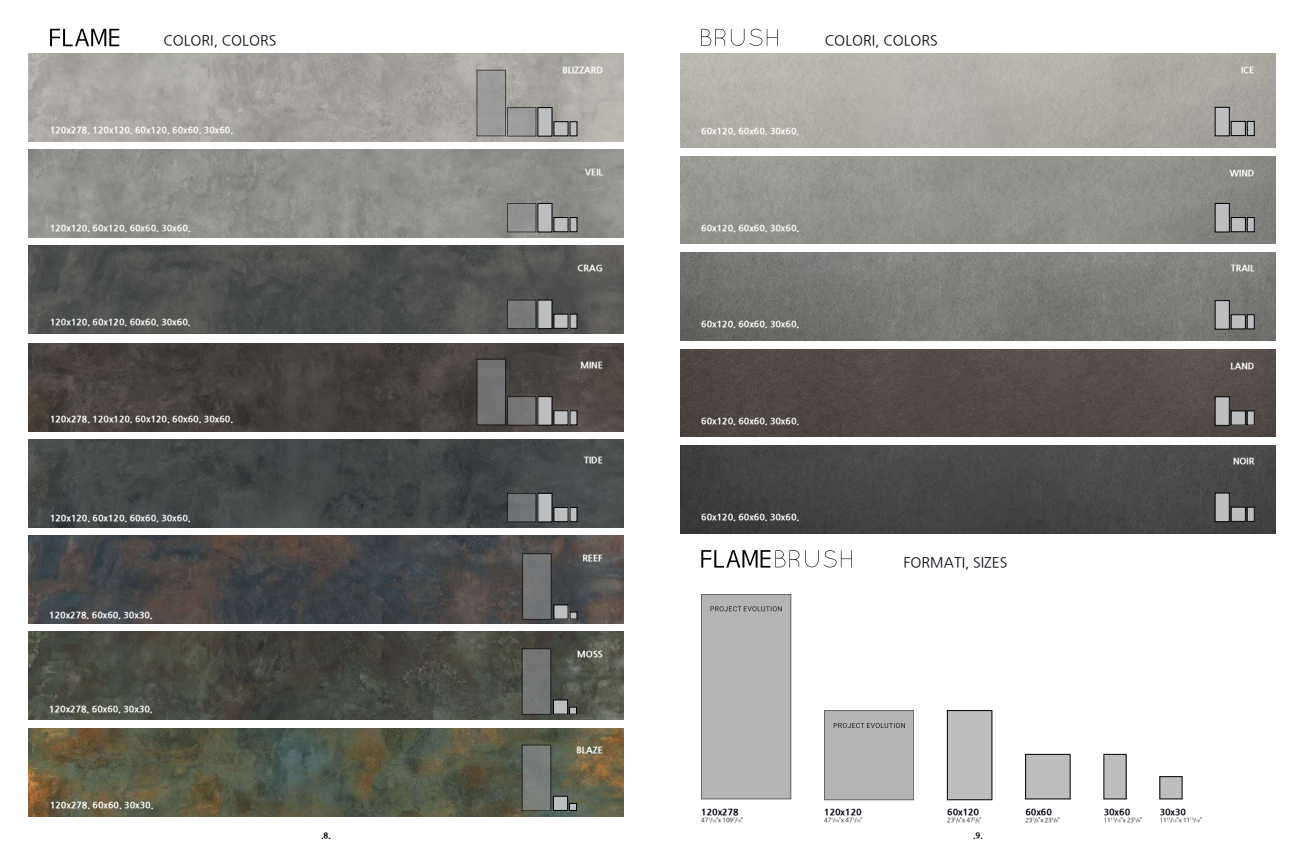
<style>
.page{position:relative;width:1304px;height:851px;background:#fff}
.page>*{position:absolute;margin:0;border:0;box-sizing:border-box;transform-origin:0 0}
.t1{font:14px "Nanum Gothic";color:#00000c}
.t2{font:800 9px "Nanum Gothic";color:#fff}
.t3{font:800 9px "Nanum Gothic";color:#00000c}
.t4{font:800 8px "Nanum Gothic";color:#00000c}
.t5{font:6px "Nanum Gothic";letter-spacing:-.03em;color:#00000c}
.s1{font-size:3.5px}
</style>
<div class="page">
<img style="left:680px;top:349px;width:596px;height:88px">
<img style="left:680px;top:445px;width:596px;height:88px">
<img style="left:680px;top:252px;width:596px;height:88px">
<img style="left:680px;top:156px;width:596px;height:88px">
<img style="left:680px;top:54px;width:596px;height:94px">
<img style="left:28px;top:54px;width:596px;height:88px">
<img style="left:28px;top:150px;width:596px;height:88px">
<img style="left:28px;top:246px;width:596px;height:87px">
<img style="left:28px;top:343px;width:596px;height:88px">
<img style="left:28px;top:439px;width:596px;height:88px">
<img style="left:28px;top:535px;width:596px;height:88px">
<img style="left:28px;top:631px;width:596px;height:88px">
<img style="left:28px;top:728px;width:596px;height:88px">
<svg style="left:50px;top:29px;width:69px;height:17px"></svg>
<div style="left:507px;top:108px;width:29px;height:28px;background:#9d9d9c"></div>
<div style="left:538px;top:108px;width:14px;height:28px;background:#bcbec0"></div>
<div style="left:570px;top:122px;width:7px;height:14px;background:#bcbec0"></div>
<div style="left:554px;top:122px;width:14px;height:14px;background:#bcbec0"></div>
<div style="left:554px;top:121px;width:14px;height:15px;border:1px solid #000"></div>
<div style="left:477px;top:70px;width:29px;height:66px;background:#9c9c9c"></div>
<div style="left:507px;top:396px;width:29px;height:29px;background:#757575"></div>
<div style="left:507px;top:396px;width:29px;height:29px;border:1px solid #000"></div>
<div style="left:538px;top:396px;width:14px;height:29px;background:#bcbec0"></div>
<div style="left:570px;top:410px;width:7px;height:15px;background:#bcbec0"></div>
<div style="left:570px;top:410px;width:7px;height:15px;border:1px solid #000"></div>
<div style="left:554px;top:410px;width:14px;height:15px;background:#bcbec0"></div>
<div style="left:554px;top:410px;width:14px;height:15px;border:1px solid #000"></div>
<div style="left:477px;top:359px;width:29px;height:66px;background:#737273"></div>
<div style="left:477px;top:359px;width:29px;height:66px;border:1px solid #000"></div>
<div style="left:538px;top:300px;width:14px;height:28px;background:#bcbec0"></div>
<div style="left:570px;top:314px;width:7px;height:14px;background:#bcbec0"></div>
<div style="left:554px;top:314px;width:14px;height:14px;background:#bcbec0"></div>
<div style="left:538px;top:203px;width:14px;height:29px;background:#bcbec0"></div>
<div style="left:570px;top:217px;width:7px;height:15px;background:#bcbec0"></div>
<div style="left:570px;top:217px;width:7px;height:15px;border:1px solid #000"></div>
<div style="left:554px;top:217px;width:14px;height:15px;background:#bcbec0"></div>
<div style="left:554px;top:217px;width:14px;height:15px;border:1px solid #000"></div>
<div style="left:507px;top:493px;width:29px;height:29px;background:#717376"></div>
<div style="left:507px;top:493px;width:29px;height:29px;border:1px solid #000"></div>
<div style="left:538px;top:493px;width:14px;height:29px;background:#bcbec0"></div>
<div style="left:570px;top:507px;width:7px;height:14px;background:#bcbec0"></div>
<div style="left:554px;top:507px;width:14px;height:14px;background:#bcbec0"></div>
<div style="left:507px;top:300px;width:29px;height:28px;background:#797a7c"></div>
<div style="left:507px;top:300px;width:29px;height:29px;border:1px solid #000"></div>
<div style="left:507px;top:203px;width:29px;height:29px;background:#8f9190"></div>
<div style="left:507px;top:203px;width:29px;height:29px;border:1px solid #000"></div>
<div style="left:570px;top:612px;width:7px;height:7px;background:#bcbec0"></div>
<div style="left:554px;top:605px;width:14px;height:14px;background:#bcbec0"></div>
<div style="left:554px;top:604px;width:14px;height:15px;border:1px solid #000"></div>
<div style="left:523px;top:553px;width:28px;height:66px;background:#737577"></div>
<div style="left:522px;top:553px;width:29px;height:66px;border:1px solid #000"></div>
<div style="left:569px;top:707px;width:7px;height:7px;background:#bcbec0"></div>
<div style="left:569px;top:707px;width:8px;height:7px;border:1px solid #000"></div>
<div style="left:553px;top:699px;width:15px;height:15px;background:#bcbec0"></div>
<div style="left:553px;top:699px;width:15px;height:15px;border:1px solid #000"></div>
<div style="left:522px;top:648px;width:29px;height:66px;background:#737574"></div>
<div style="left:522px;top:648px;width:29px;height:66px;border:1px solid #000"></div>
<div style="left:569px;top:803px;width:7px;height:7px;background:#bcbec0"></div>
<div style="left:569px;top:803px;width:8px;height:7px;border:1px solid #000"></div>
<div style="left:553px;top:796px;width:15px;height:14px;background:#bcbec0"></div>
<div style="left:553px;top:796px;width:15px;height:14px;border:1px solid #000"></div>
<div style="left:522px;top:745px;width:29px;height:65px;background:#797e7b"></div>
<svg style="left:701px;top:29px;width:24px;height:17px"></svg>
<svg style="left:731px;top:29px;width:13px;height:17px"></svg>
<svg style="left:750px;top:29px;width:28px;height:17px"></svg>
<div style="left:824px;top:710px;width:90px;height:89px;background:#b2b4b5"></div>
<div style="left:947px;top:710px;width:45px;height:89px;background:#bcbec0"></div>
<div style="left:947px;top:710px;width:45px;height:89px;border:1px solid #000"></div>
<div style="left:1104px;top:754px;width:22px;height:44px;background:#bcbec0"></div>
<div style="left:1026px;top:754px;width:44px;height:44px;background:#bcbec0"></div>
<div style="left:1025px;top:754px;width:45px;height:45px;border:1px solid #000"></div>
<div style="left:701px;top:594px;width:90px;height:204px;background:#b2b4b5"></div>
<div style="left:1160px;top:776px;width:22px;height:22px;background:#bcbec0"></div>
<svg style="left:805px;top:550px;width:47px;height:17px"></svg>
<svg style="left:701px;top:550px;width:98px;height:17px"></svg>
<div style="left:1215px;top:397px;width:14px;height:28px;background:#bcbec0"></div>
<div style="left:1247px;top:411px;width:7px;height:14px;background:#bcbec0"></div>
<div style="left:1247px;top:411px;width:7px;height:14px;border:1px solid #000"></div>
<div style="left:1231px;top:411px;width:14px;height:14px;background:#bcbec0"></div>
<div style="left:1215px;top:300px;width:14px;height:29px;background:#bcbec0"></div>
<div style="left:1247px;top:314px;width:7px;height:15px;background:#bcbec0"></div>
<div style="left:1247px;top:314px;width:7px;height:15px;border:1px solid #000"></div>
<div style="left:1231px;top:314px;width:14px;height:15px;background:#bcbec0"></div>
<div style="left:1231px;top:314px;width:14px;height:15px;border:1px solid #000"></div>
<div style="left:1215px;top:203px;width:14px;height:29px;background:#bcbec0"></div>
<div style="left:1247px;top:217px;width:7px;height:15px;background:#bcbec0"></div>
<div style="left:1247px;top:217px;width:7px;height:15px;border:1px solid #000"></div>
<div style="left:1231px;top:217px;width:14px;height:15px;background:#bcbec0"></div>
<div style="left:1231px;top:217px;width:14px;height:15px;border:1px solid #000"></div>
<div style="left:1215px;top:107px;width:14px;height:29px;background:#bcbec0"></div>
<div style="left:1247px;top:121px;width:7px;height:15px;background:#bcbec0"></div>
<div style="left:1247px;top:121px;width:7px;height:15px;border:1px solid #000"></div>
<div style="left:1231px;top:121px;width:14px;height:15px;background:#bcbec0"></div>
<div style="left:1231px;top:121px;width:14px;height:15px;border:1px solid #000"></div>
<div style="left:1215px;top:493px;width:14px;height:28px;background:#bcbec0"></div>
<div style="left:1247px;top:507px;width:7px;height:14px;background:#bcbec0"></div>
<div style="left:1247px;top:507px;width:7px;height:14px;border:1px solid #000"></div>
<div style="left:1231px;top:507px;width:14px;height:14px;background:#bcbec0"></div>
<div style="left:1231px;top:507px;width:14px;height:14px;border:1px solid #000"></div>
<svg style="left:710px;top:606px;width:72px;height:5px"></svg>
<svg style="left:834px;top:723px;width:71px;height:5px"></svg>
<h1 class="t1" style="left:163px;top:34px;width:115px">COLORI, COLORS</h1>
<p class="t2" style="left:50px;top:125px;width:185px">120x278. 120x120. 60x120. 60x60. 30x60.</p>
<p class="t2" style="left:50px;top:223px;width:142px">120x120. 60x120. 60x60. 30x60.</p>
<p class="t2" style="left:50px;top:317px;width:142px">120x120. 60x120. 60x60. 30x60.</p>
<p class="t2" style="left:50px;top:414px;width:185px">120x278. 120x120. 60x120. 60x60. 30x60.</p>
<p class="t2" style="left:50px;top:513px;width:142px">120x120. 60x120. 60x60. 30x60.</p>
<p class="t2" style="left:49px;top:610px;width:105px">120x278. 60x60. 30x30.</p>
<p class="t2" style="left:49px;top:704px;width:105px">120x278. 60x60. 30x30.</p>
<p class="t2" style="left:50px;top:800px;width:105px">120x278. 60x60. 30x30.</p>
<p class="t2" style="left:562px;top:65px;width:42px">BLIZZARD</p>
<p class="t2" style="left:585px;top:167px;width:19px">VEIL</p>
<p class="t2" style="left:578px;top:263px;width:27px">CRAG</p>
<p class="t2" style="left:580px;top:360px;width:24px">MINE</p>
<p class="t2" style="left:584px;top:455px;width:20px">TIDE</p>
<p class="t2" style="left:582px;top:553px;width:22px">REEF</p>
<p class="t2" style="left:577px;top:648px;width:27px">MOSS</p>
<h1 class="t1" style="left:825px;top:34px;width:115px">COLORI, COLORS</h1>
<p class="t2" style="left:701px;top:127px;width:99px">60x120. 60x60. 30x60.</p>
<p class="t2" style="left:701px;top:223px;width:99px">60x120. 60x60. 30x60.</p>
<p class="t2" style="left:701px;top:319px;width:99px">60x120. 60x60. 30x60.</p>
<p class="t2" style="left:701px;top:416px;width:99px">60x120. 60x60. 30x60.</p>
<p class="t2" style="left:701px;top:512px;width:99px">60x120. 60x60. 30x60.</p>
<h1 class="t1" style="left:903px;top:555px;width:106px">FORMATI, SIZES</h1>
<p class="t2" style="left:576px;top:745px;width:28px">BLAZE</p>
<p class="t3" style="left:701px;top:807px;width:39px">120x278</p>
<p class="t5" style="left:701px;top:817px;width:43px">47<sup>1</sup>/<span class="s1">16</span>”x 109<sup>7</sup>/<span class="s1">16</span>”</p>
<p class="t3" style="left:824px;top:807px;width:39px">120x120</p>
<p class="t5" style="left:824px;top:817px;width:40px">47<sup>1</sup>/<span class="s1">16</span>”x 47<sup>1</sup>/<span class="s1">16</span>”</p>
<p class="t3" style="left:947px;top:807px;width:33px">60x120</p>
<p class="t5" style="left:947px;top:817px;width:36px">23<sup>5</sup>/<span class="s1">8</span>”x 47<sup>2</sup>/<span class="s1">8</span>”</p>
<p class="t4" style="left:321px;top:831px;width:11px">.8.</p>
<p class="t4" style="left:973px;top:831px;width:11px">.9.</p>
<p class="t3" style="left:1025px;top:807px;width:28px">60x60</p>
<p class="t5" style="left:1025px;top:817px;width:36px">23<sup>5</sup>/<span class="s1">8</span>”x 23<sup>5</sup>/<span class="s1">8</span>”</p>
<p class="t2" style="left:1241px;top:65px;width:15px">ICE</p>
<p class="t2" style="left:1230px;top:168px;width:26px">WIND</p>
<p class="t2" style="left:1231px;top:263px;width:25px">TRAIL</p>
<p class="t2" style="left:1230px;top:361px;width:25px">LAND</p>
<p class="t2" style="left:1233px;top:456px;width:23px">NOIR</p>
<p class="t3" style="left:1104px;top:807px;width:28px">30x60</p>
<p class="t5" style="left:1104px;top:817px;width:40px">11<sup>13</sup>/<span class="s1">16</span>”x 23<sup>5</sup>/<span class="s1">8</span>”</p>
<p class="t3" style="left:1160px;top:807px;width:28px">30x30</p>
<p class="t5" style="left:1160px;top:817px;width:44px">11<sup>13</sup>/<span class="s1">16</span>”x 11<sup>13</sup>/<span class="s1">16</span>”</p>
</div>
